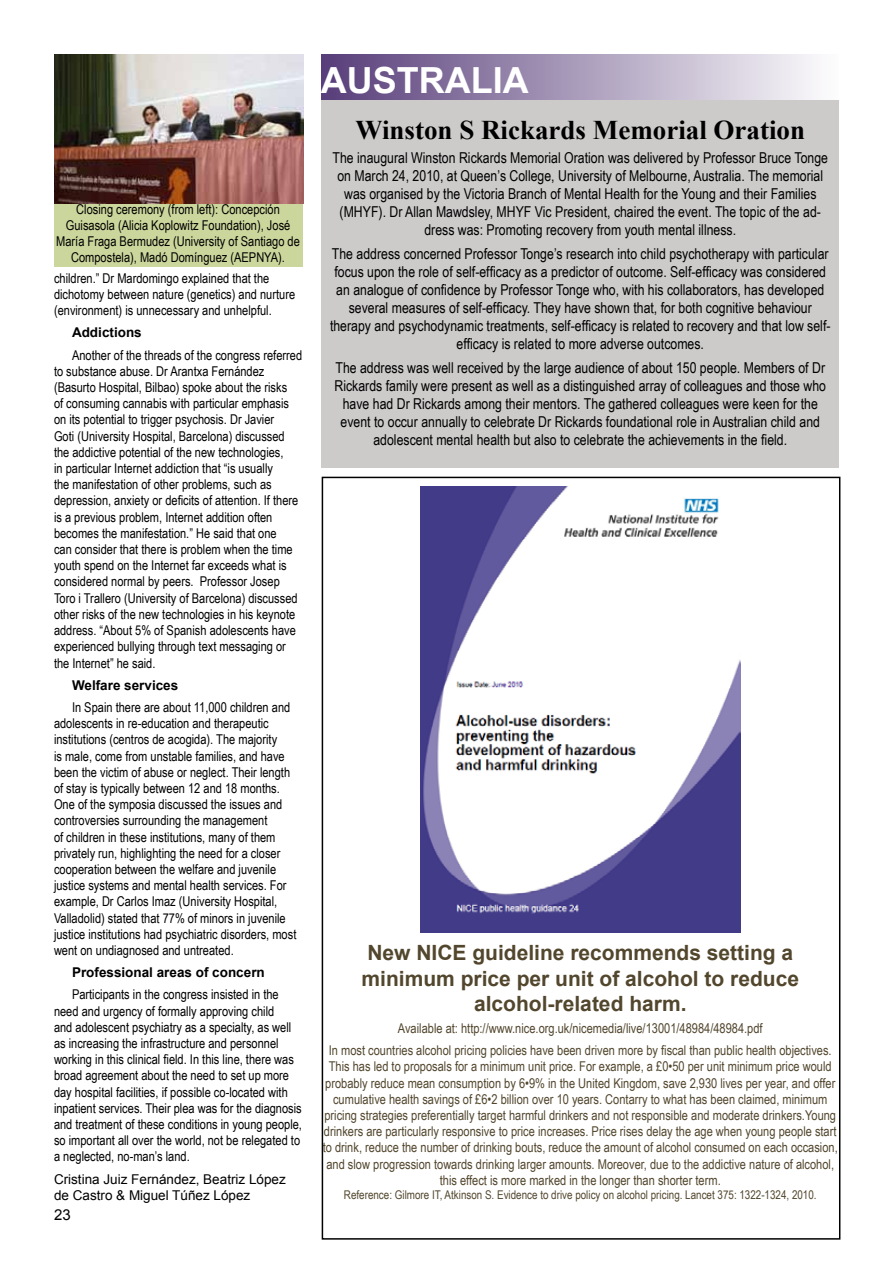
<style>
.page{position:relative;width:893px;height:1263px;background:#fff}
.page>*{position:absolute;margin:0;border:0;box-sizing:border-box;transform-origin:0 0}
.t1{font:700 36px "Arial";color:#fff}
.t2{font:700 27px "Times New Roman";color:#000}
.t3{font:700 21px/25.2px "Arial";color:#52462d;text-align:center}
.t4{font:15px/18px "Arial Narrow";color:#000;text-align:center}
.t5{font:15px "Arial";color:#000}
.t6{font:13.5px/16.2px "Arial Narrow";color:#000}
.t7{font:13.5px/16.2px "Arial Narrow";color:#52462d;text-align:center}
.t8{font:13.5px/16.2px "Arial";color:#000}
.t9{font:700 13.5px "Arial";color:#000}
.t10{font:12px "Arial Narrow";color:#52462d}
</style>
<div class="page">
<img style="left:54px;top:54px;width:250px;height:150px">
<div style="left:54px;top:204px;width:248px;height:62px;background:#cbd69c"></div>
<img style="left:421px;top:486px;width:319px;height:446px">
<div style="left:322px;top:101px;width:517px;height:367px;background:#cccbca"></div>
<div style="left:321px;top:54px;width:517px;height:45px;background:linear-gradient(to right,#573d79,#fdfdfd)"></div>
<p class="t6" style="left:56px;top:200px;width:245px;text-align:center">Closing ceremony (from left): Concepción Guisasola (Alicia Koplowitz Foundation), José María Fraga Bermudez (University of Santiago de Compostela), Madó Domínguez (AEPNYA).</p>
<p class="t6" style="left:54px;top:269px;width:243px">children.” Dr Mardomingo explained that the dichotomy between nature (genetics) and nurture (environment) is unnecessary and unhelpful.</p>
<p class="t9" style="left:72px;top:324px;width:71px">Addictions</p>
<p class="t6" style="left:54px;top:346px;width:250px;text-indent:18px">Another of the threads of the congress referred to substance abuse. Dr Arantxa Fernández (Basurto Hospital, Bilbao) spoke about the risks<br>of consuming cannabis with particular emphasis on its potential to trigger psychosis. Dr Javier<br>Goti (University Hospital, Barcelona) discussed the addictive potential of the new technologies,<br>in particular Internet addiction that “is usually<br>the manifestation of other problems, such as depression, anxiety or deficits of attention. If there is a previous problem, Internet addition often becomes the manifestation.” He said that one<br>can consider that there is problem when the time youth spend on the Internet far exceeds what is considered normal by peers. Professor Josep Toro i Trallero (University of Barcelona) discussed other risks of the new technologies in his keynote address. “About 5% of Spanish adolescents have experienced bullying through text messaging or the Internet” he said.</p>
<p class="t9" style="left:72px;top:676px;width:108px">Welfare services</p>
<p class="t6" style="left:54px;top:698px;width:244px;text-indent:18px">In Spain there are about 11,000 children and adolescents in re-education and therapeutic institutions (centros de acogida). The majority<br>is male, come from unstable families, and have been the victim of abuse or neglect. Their length of stay is typically between 12 and 18 months.<br>One of the symposia discussed the issues and controversies surrounding the management<br>of children in these institutions, many of them privately run, highlighting the need for a closer cooperation between the welfare and juvenile justice systems and mental health services. For example, Dr Carlos Imaz (University Hospital, Valladolid) stated that 77% of minors in juvenile justice institutions had psychiatric disorders, most went on undiagnosed and untreated.</p>
<p class="t9" style="left:72px;top:963px;width:194px">Professional areas of concern</p>
<p class="t6" style="left:54px;top:986px;width:250px;text-indent:18px">Participants in the congress insisted in the need and urgency of formally approving child<br>and adolescent psychiatry as a specialty, as well as increasing the infrastructure and personnel working in this clinical field. In this line, there was broad agreement about the need to set up more day hospital facilities, if possible co-located with inpatient services. Their plea was for the diagnosis and treatment of these conditions in young people, so important all over the world, not be relegated to a neglected, no-man’s land.</p>
<p class="t8" style="left:54px;top:1171px;width:233px">Cristina Juiz Fernández, Beatriz López de Castro &amp; Miguel Túñez López</p>
<p class="t5" style="left:54px;top:1205px;width:18px">23</p>
<h1 class="t1" style="left:321px;top:57px;width:209px">AUSTRALIA</h1>
<h2 class="t2" style="left:356px;top:112px;width:451px">Winston S Rickards Memorial Oration</h2>
<p class="t4" style="left:333px;top:148px;width:497px">The inaugural Winston Rickards Memorial Oration was delivered by Professor Bruce Tonge on March 24, 2010, at Queen’s College, University of Melbourne, Australia. The memorial was organised by the Victoria Branch of Mental Health for the Young and their Families (MHYF). Dr Allan Mawdsley, MHYF Vic President, chaired the event. The topic of the ad&shy;dress was: Promoting recovery from youth mental illness.</p>
<p class="t4" style="left:330px;top:244px;width:502px">The address concerned Professor Tonge’s research into child psychotherapy with particular focus upon the role of self-efficacy as a predictor of outcome. Self-efficacy was considered an analogue of confidence by Professor Tonge who, with his collaborators, has developed several measures of self-efficacy. They have shown that, for both cognitive behaviour therapy and psychodynamic treatments, self-efficacy is related to recovery and that low self&shy;efficacy is related to more adverse outcomes.</p>
<p class="t4" style="left:334px;top:358px;width:493px">The address was well received by the large audience of about 150 people. Members of Dr Rickards family were present as well as a distinguished array of colleagues and those who have had Dr Rickards among their mentors. The gathered colleagues were keen for the event to occur annually to celebrate Dr Rickards foundational role in Australian child and adolescent mental health but also to celebrate the achievements in the field.</p>
<h3 class="t3" style="left:361px;top:941px;width:439px">New NICE guideline recommends setting a minimum price per unit of alcohol to reduce alcohol-related harm.</h3>
<p class="t7" style="left:329px;top:1017px;width:504px;line-height:22.2px">Available at: http://www.nice.org.uk/nicemedia/live/13001/48984/48984.pdf<br>In most countries alcohol pricing policies have been driven more by fiscal than public health objectives.</p>
<p class="t7" style="left:323px;top:1058px;width:517px">This has led to proposals for a minimum unit price. For example, a £0•50 per unit minimum price would probably reduce mean consumption by 6•9% in the United Kingdom, save 2,930 lives per year, and offer cumulative health savings of £6•2 billion over 10 years. Contarry to what has been claimed, minimum pricing strategies preferentially target harmful drinkers and not responsible and moderate drinkers.Young drinkers are particularly responsive to price increases. Price rises delay the age when young people start to drink, reduce the number of drinking bouts, reduce the amount of alcohol consumed on each occasion, and slow progression towards drinking larger amounts. Moreover, due to the addictive nature of alcohol, this effect is more marked in the longer than shorter term.</p>
<p class="t10" style="left:344px;top:1186px;width:474px">Reference: Gilmore IT, Atkinson S. Evidence to drive policy on alcohol pricing. Lancet 375: 1322-1324, 2010.</p>
</div>
